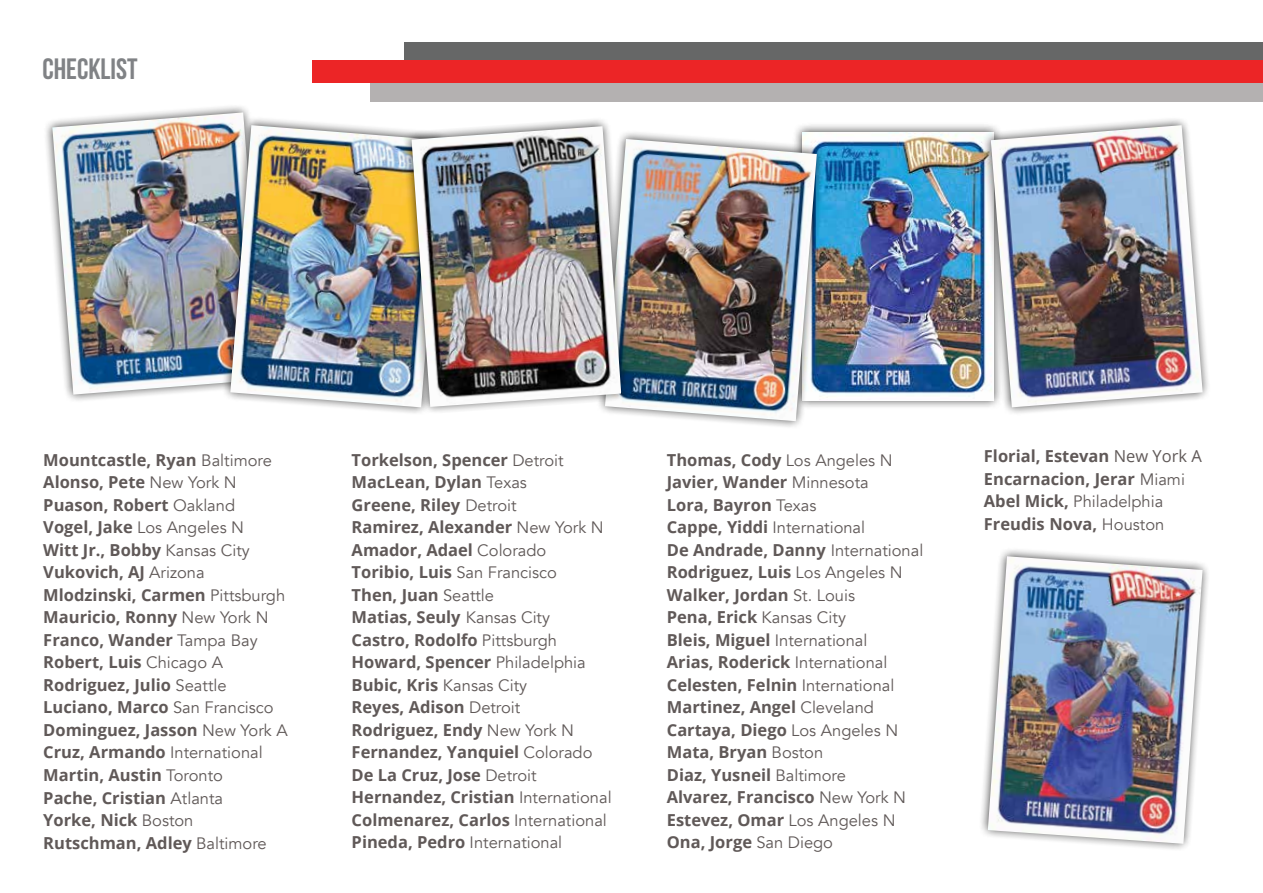
<style>
.page{position:relative;width:1263px;height:893px;background:#fff}
.page>*{position:absolute;margin:0;border:0;box-sizing:border-box;transform-origin:0 0}
.t1{font:29.4px "Bebas Neue";color:#808285}
.t2{font:700 16.5px/22.5px "Open Sans";color:#605958}
.t3{font:16.5px "Avenir";color:#605958}
.s1{font-family:"Avenir";font-weight:400}
.s2{font-family:"Open Sans";font-weight:700}
.s3{font-weight:400}
</style>
<div class="page">
<div style="left:405px;top:42px;width:858px;height:19px;background:#666767"></div>
<div style="left:371px;top:83px;width:892px;height:19px;background:#b4b1b1"></div>
<div style="left:312px;top:61px;width:951px;height:22px;background:#ec2526"></div>
<svg style="left:46px;top:106px;width:202px;height:295px"></svg>
<img style="left:52px;top:112px;width:197px;height:283px">
<img style="left:220px;top:115px;width:181px;height:297px">
<img style="left:230px;top:125px;width:171px;height:282px">
<div style="left:792px;top:122px;width:211px;height:288px;background:#000;opacity:.75"></div>
<img style="left:827px;top:132px;width:153px;height:268px">
<svg style="left:980px;top:119px;width:228px;height:294px"></svg>
<img style="left:991px;top:125px;width:212px;height:282px">
<svg style="left:981px;top:550px;width:227px;height:299px"></svg>
<img style="left:988px;top:556px;width:214px;height:288px">
<img style="left:631px;top:128px;width:196px;height:299px">
<img style="left:631px;top:139px;width:186px;height:282px">
<img style="left:401px;top:119px;width:230px;height:296px">
<img style="left:411px;top:126px;width:210px;height:281px">
<h1 class="t1" style="left:42px;top:53px;width:97px">CHECKLIST</h1>
<p class="t2" style="left:43px;top:448px;width:230px">Mountcastle, Ryan <span class="s1">Baltimore<br></span>Alonso, Pete <span class="s1">New York N<br></span>Puason, Robert <span class="s1">Oakland</span></p>
<p class="t3" style="left:43px;top:518px;width:202px"><span class="s2">Vogel, Jake</span> Los Angeles N</p>
<p class="t2" style="left:43px;top:538px;width:246px">Witt Jr., Bobby <span class="s1">Kansas City<br></span>Vukovich, AJ <span class="s1">Arizona<br></span>Mlodzinski, Carmen <span class="s1">Pittsburgh<br></span>Mauricio, Ronny <span class="s1">New York N<br></span>Franco, Wander <span class="s1">Tampa Bay<br></span>Robert, Luis <span class="s1">Chicago A<br></span>Rodriguez, Julio <span class="s1">Seattle<br></span>Luciano, Marco <span class="s1">San Francisco<br></span>Dominguez, Jasson <span class="s1">New York A</span></p>
<p class="t3" style="left:43px;top:743px;width:221px"><span class="s2">Cruz, Armando</span> International</p>
<p class="t2" style="left:43px;top:763px;width:225px">Martin, Austin <span class="s1">Toronto<br></span>Pache, Cristian <span class="s1">Atlanta<br></span>Yorke, Nick <span class="s1">Boston<br></span>Rutschman, Adley <span class="s1">Baltimore</span></p>
<p class="t2" style="left:352px;top:448px;width:261px">Torkelson, Spencer <span class="s1">Detroit<br></span>MacLean, Dylan <span class="s1">Texas<br></span>Greene, Riley <span class="s1">Detroit<br></span>Ramirez, Alexander <span class="s1">New York N<br></span>Amador, Adael <span class="s1">Colorado<br></span>Toribio, Luis <span class="s1">San Francisco<br></span>Then, Juan <span class="s1">Seattle<br></span>Matias, Seuly <span class="s1">Kansas City<br></span>Castro, Rodolfo <span class="s1">Pittsburgh<br></span>Howard, Spencer <span class="s1">Philadelphia<br></span>Bubic, Kris <span class="s1">Kansas City<br></span>Reyes, Adison <span class="s1">Detroit<br></span>Rodriguez, Endy <span class="s1">New York N<br></span>Fernandez, Yanquiel <span class="s1">Colorado<br></span>De La Cruz, Jose <span class="s1">Detroit<br></span>Hernandez, Cristian <span class="s1">International<br></span>Colmenarez, Carlos <span class="s1">International</span></p>
<p class="t3" style="left:352px;top:833px;width:212px"><span class="s2">Pineda, Pedro</span> International</p>
<p class="t2" style="left:667px;top:448px;width:227px">Thomas, Cody <span class="s1">Los Angeles N<br></span>Javier, Wander <span class="s1">Minnesota<br></span>Lora, Bayron <span class="s1">Texas</span></p>
<p class="t3" style="left:667px;top:518px;width:200px"><span class="s2">Cappe, Yiddi</span> International</p>
<p class="t2" style="left:667px;top:538px;width:258px">De Andrade, Danny <span class="s1">International<br></span>Rodriguez, Luis <span class="s1">Los Angeles N<br></span>Walker, Jordan <span class="s1">St. Louis<br></span>Pena, Erick <span class="s1">Kansas City</span></p>
<p class="t3" style="left:667px;top:630px;width:202px"><span class="s2">Bleis, Miguel</span> International</p>
<p class="t2" style="left:667px;top:651px;width:241px">Arias, Roderick <span class="s1">International<br></span>Celesten, Felnin <span class="s1">International<br></span>Martinez, Angel <span class="s1">Cleveland<br></span>Cartaya, Diego <span class="s1">Los Angeles N<br></span>Mata, Bryan <span class="s1">Boston<br></span>Diaz, Yusneil <span class="s1">Baltimore<br></span>Alvarez, Francisco <span class="s1">New York N<br></span>Estevez, Omar <span class="s1">Los Angeles N<br></span>Ona, Jorge <span class="s1">San Diego</span></p>
<p class="t2" style="left:984px;top:444px;width:219px">Florial, Estevan <span class="s3">New York A<br></span>Encarnacion, Jerar <span class="s1">Miami</span></p>
<p class="t3" style="left:984px;top:492px;width:181px"><span class="s2">Abel Mick,</span> Philadelphia</p>
<p class="t2" style="left:984px;top:512px;width:182px">Freudis Nova, <span class="s1">Houston</span></p>
</div>
